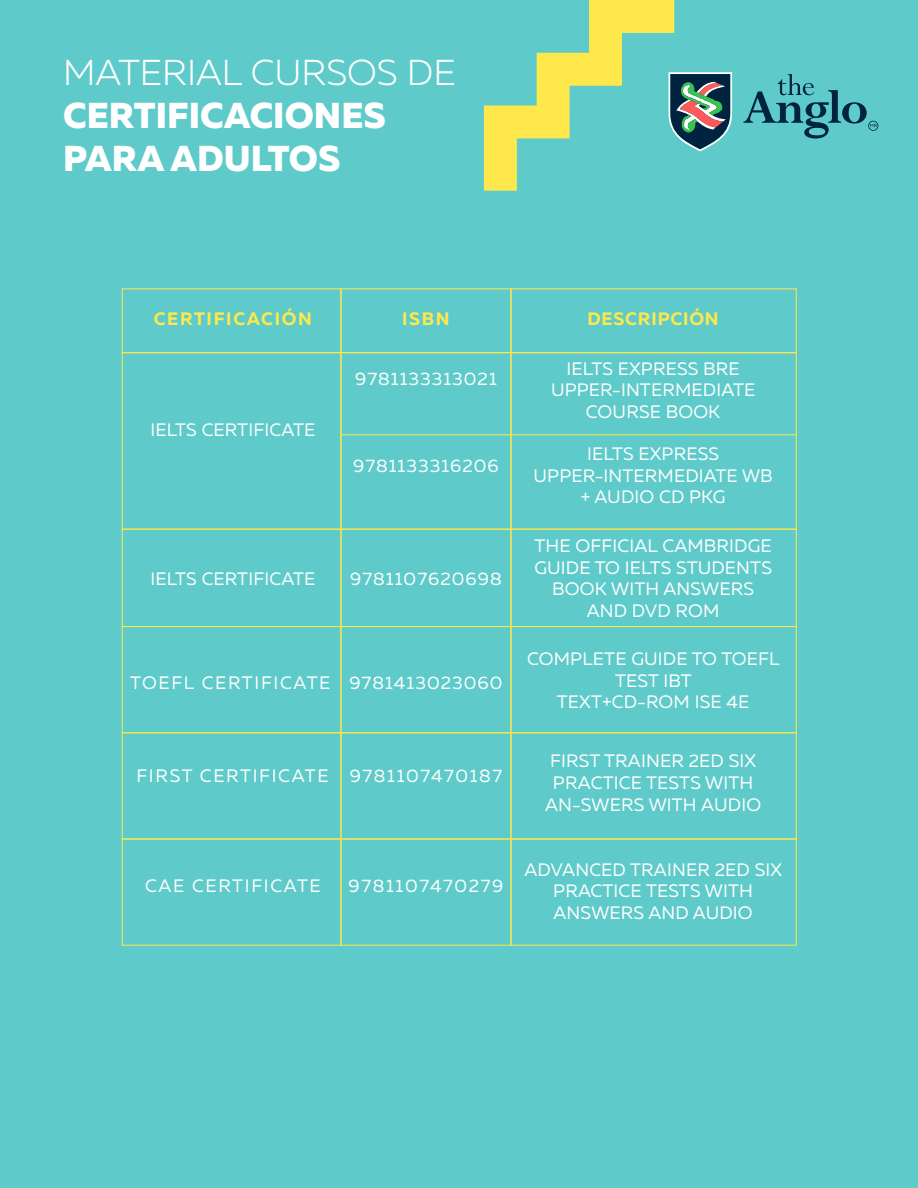
<style>
.page{position:relative;width:918px;height:1188px;background:#5ecbca}
.page>*{position:absolute;margin:0;border:0;box-sizing:border-box;transform-origin:0 0}
.t1{font:800 36px/43.2px "Muller";color:#fff}
.t2{font:300 36px "Muller";color:#fff}
.t3{font:18px/21.6px "Muller";letter-spacing:.01em;color:#fff;text-align:center}
.t4{font:18px "Muller";letter-spacing:.095em;color:#fff}
.t5{font:18px "Muller";letter-spacing:.06em;color:#fff}
.t6{font:700 18px "Muller";letter-spacing:.095em;color:#ffe84c}
.t7{font:700 18px "Muller";letter-spacing:.045em;color:#ffe84c}
</style>
<div class="page">
<svg style="left:484px;top:0;width:248px;height:191px"></svg>
<svg style="left:743px;top:74px;width:135px;height:65px"></svg>
<div style="left:122px;top:288px;width:219px;height:65px;border:1px solid #ffe84c"></div>
<div style="left:341px;top:288px;width:170px;height:65px;border:1px solid #ffe84c"></div>
<div style="left:511px;top:288px;width:286px;height:65px;border:1px solid #ffe84c"></div>
<div style="left:122px;top:352px;width:219px;height:178px;border:1px solid #ffe84c"></div>
<div style="left:341px;top:352px;width:170px;height:178px;border:1px solid #ffe84c"></div>
<div style="left:511px;top:352px;width:286px;height:178px;border:1px solid #ffe84c"></div>
<div style="left:122px;top:529px;width:219px;height:98px;border:1px solid #ffe84c"></div>
<div style="left:341px;top:529px;width:170px;height:98px;border:1px solid #ffe84c"></div>
<div style="left:511px;top:529px;width:286px;height:98px;border:1px solid #ffe84c"></div>
<div style="left:122px;top:626px;width:219px;height:107px;border:1px solid #ffe84c"></div>
<div style="left:341px;top:626px;width:170px;height:107px;border:1px solid #ffe84c"></div>
<div style="left:511px;top:626px;width:286px;height:107px;border:1px solid #ffe84c"></div>
<div style="left:122px;top:732px;width:219px;height:107px;border:1px solid #ffe84c"></div>
<div style="left:341px;top:732px;width:170px;height:107px;border:1px solid #ffe84c"></div>
<div style="left:511px;top:732px;width:286px;height:107px;border:1px solid #ffe84c"></div>
<div style="left:122px;top:839px;width:219px;height:107px;border:1px solid #ffe84c"></div>
<div style="left:341px;top:839px;width:170px;height:107px;border:1px solid #ffe84c"></div>
<div style="left:511px;top:839px;width:286px;height:107px;border:1px solid #ffe84c"></div>
<hr style="left:341px;top:434px;width:456px;height:1px;background:#ffe84c">
<h1 class="t2" style="left:63px;top:50px;width:394px">MATERIAL CURSOS DE</h1>
<h1 class="t1" style="left:63px;top:94px;width:324px">CERTIFICACIONES<br>PARA ADULTOS</h1>
<p class="t6" style="left:154px;top:307px;width:160px">CERTIFICACIÓN</p>
<p class="t6" style="left:402px;top:307px;width:49px">ISBN</p>
<p class="t7" style="left:587px;top:307px;width:133px">DESCRIPCIÓN</p>
<p class="t3" style="left:150px;top:418px;width:166px">IELTS CERTIFICATE</p>
<p class="t5" style="left:355px;top:368px;width:143px">9781133313021</p>
<p class="t5" style="left:353px;top:454px;width:147px">9781133316206</p>
<p class="t3" style="left:150px;top:567px;width:166px">IELTS CERTIFICATE</p>
<p class="t5" style="left:350px;top:567px;width:153px">9781107620698</p>
<p class="t4" style="left:130px;top:672px;width:202px">TOEFL CERTIFICATE</p>
<p class="t5" style="left:349px;top:672px;width:155px">9781413023060</p>
<p class="t3" style="left:551px;top:357px;width:206px">IELTS EXPRESS BRE<br>UPPER-INTERMEDIATE<br>COURSE BOOK</p>
<p class="t3" style="left:534px;top:443px;width:241px">IELTS EXPRESS<br>UPPER-INTERMEDIATE WB + AUDIO CD PKG</p>
<p class="t3" style="left:534px;top:535px;width:239px">THE OFFICIAL CAMBRIDGE<br>GUIDE TO IELTS STUDENTS<br>BOOK WITH ANSWERS<br>AND DVD ROM</p>
<p class="t3" style="left:527px;top:648px;width:254px">COMPLETE GUIDE TO TOEFL<br>TEST IBT<br>TEXT+CD-ROM ISE 4E</p>
<p class="t4" style="left:136px;top:764px;width:194px">FIRST CERTIFICATE</p>
<p class="t4" style="left:350px;top:764px;width:154px">9781107470187</p>
<p class="t3" style="left:545px;top:750px;width:218px">FIRST TRAINER 2ED SIX<br>PRACTICE TESTS WITH<br>AN-SWERS WITH AUDIO</p>
<p class="t4" style="left:145px;top:875px;width:177px">CAE CERTIFICATE</p>
<p class="t4" style="left:349px;top:875px;width:156px">9781107470279</p>
<p class="t3" style="left:524px;top:858px;width:259px">ADVANCED TRAINER 2ED SIX<br>PRACTICE TESTS WITH<br>ANSWERS AND AUDIO</p>
</div>
